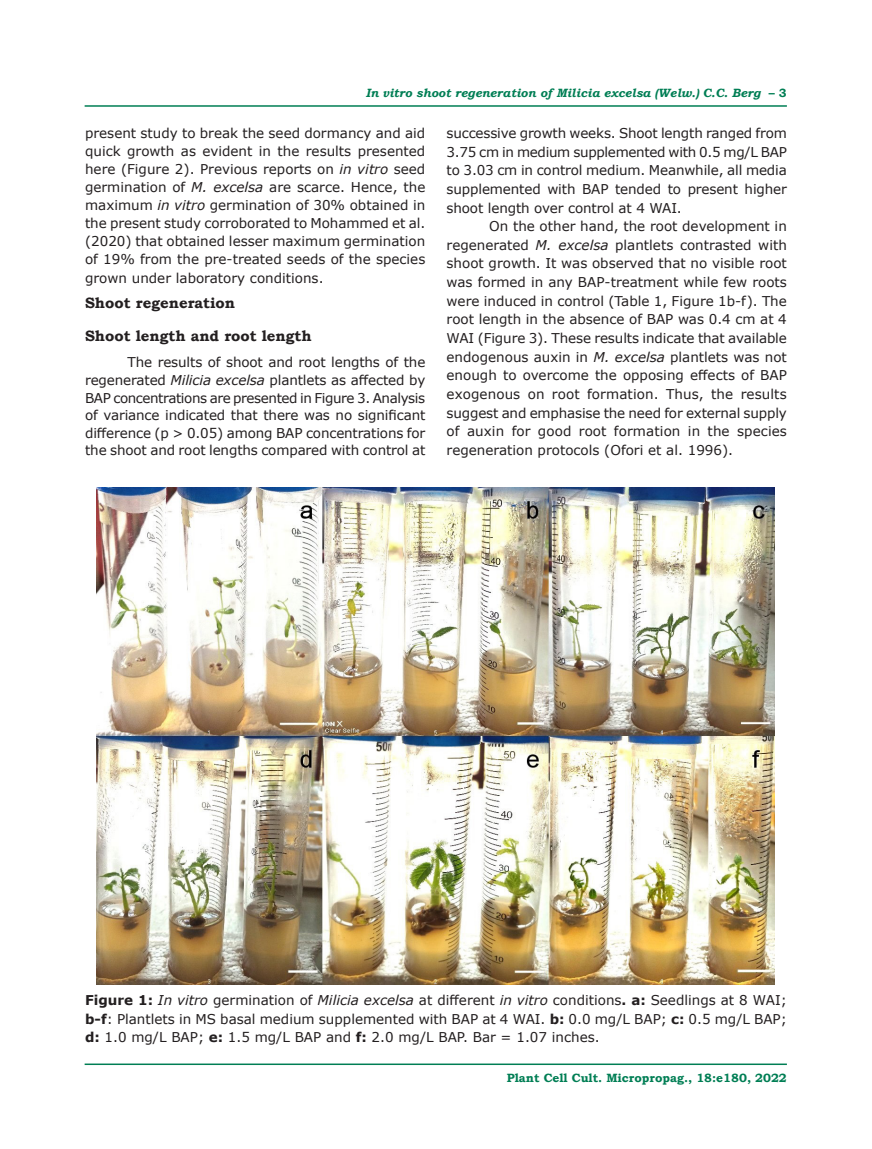
<style>
.page{position:relative;width:872px;height:1149px;background:#fff}
.page>*{position:absolute;margin:0;border:0;box-sizing:border-box;transform-origin:0 0}
.Subtítulo_Art{font:700 15px "Bookman Old Style";color:#231f20}
.Corpo_de_Texto_Art{font:13.5px/18.6px "Verdana";letter-spacing:-.01em;color:#231f20;text-align:justify}
.Titulo_tab_e_fig{font:13.5px/18px "Verdana";color:#231f20;text-align:justify}
.t1{font:italic 700 12px "Bookman Old Style";color:#007e54}
.t2{font:700 12px "Bookman Old Style";color:#007e54}
.s1{font-style:normal}
.s2{font-style:italic}
.s3{font-weight:700}
</style>
<div class="page">
<hr style="left:85px;top:1063px;width:702px;height:1px;background:#007e54">
<hr style="left:85px;top:105px;width:702px;height:2px;background:#007e54">
<img style="left:97px;top:487px;width:677px;height:497px">
<p class="t1" style="left:366px;top:84px;width:422px">In vitro shoot regeneration of Milicia excelsa (Welw.) C.C. Berg <span class="s1">– 3</span></p>
<p class="Corpo_de_Texto_Art" style="left:85px;top:124px;width:342px;line-height:18px">present study to break the seed dormancy and aid quick growth as evident in the results presented here (Figure 2). Previous reports on <span class="s2">in vitro</span> seed germination of <span class="s2">M. excelsa</span> are scarce. Hence, the maximum <span class="s2">in vitro</span> germination of 30% obtained in the present study corroborated to Mohammed et al. (2020) that obtained lesser maximum germination of 19% from the pre-treated seeds of the species grown under laboratory conditions.</p>
<p class="Subtítulo_Art" style="left:85px;top:291px;width:151px">Shoot regeneration</p>
<p class="Subtítulo_Art" style="left:85px;top:325px;width:228px">Shoot length and root length</p>
<p class="Corpo_de_Texto_Art" style="left:85px;top:353px;width:342px;line-height:17.5px;text-indent:43px">The results of shoot and root lengths of the regenerated <span class="s2">Milicia excelsa</span> plantlets as affected by BAP concentrations are presented in Figure 3. Analysis of variance indicated that there was no significant difference (p &gt; 0.05) among BAP concentrations for the shoot and root lengths compared with control at</p>
<p class="Corpo_de_Texto_Art" style="left:446px;top:124px;width:342px">successive growth weeks. Shoot length ranged from 3.75 cm in medium supplemented with 0.5 mg/L BAP to 3.03 cm in control medium. Meanwhile, all media supplemented with BAP tended to present higher shoot length over control at 4 WAI.</p>
<p class="Corpo_de_Texto_Art" style="left:446px;top:217px;width:342px;text-indent:43px">On the other hand, the root development in regenerated <span class="s2">M. excelsa</span> plantlets contrasted with shoot growth. It was observed that no visible root was formed in any BAP-treatment while few roots were induced in control (Table 1, Figure 1b-f). The root length in the absence of BAP was 0.4 cm at 4<br>WAI (Figure 3). These results indicate that available endogenous auxin in <span class="s2">M. excelsa</span> plantlets was not enough to overcome the opposing effects of BAP exogenous on root formation. Thus, the results suggest and emphasise the need for external supply of auxin for good root formation in the species regeneration protocols (Ofori et al. 1996).</p>
<p class="Titulo_tab_e_fig" style="left:85px;top:991px;width:703px"><span class="s3">Figure 1:</span> <span class="s2">In vitro</span> germination of <span class="s2">Milicia excelsa</span> at different <span class="s2">in vitro</span> conditions<span class="s3">. a:</span> Seedlings at 8 WAI; <span class="s3">b-f</span>: Plantlets in MS basal medium supplemented with BAP at 4 WAI. <span class="s3">b:</span> 0.0 mg/L BAP; <span class="s3">c:</span> 0.5 mg/L BAP; <span class="s3">d:</span> 1.0 mg/L BAP; <span class="s3">e:</span> 1.5 mg/L BAP and <span class="s3">f:</span> 2.0 mg/L BAP. Bar = 1.07 inches.</p>
<p class="t2" style="left:507px;top:1068px;width:281px">Plant Cell Cult. Micropropag., 18:e180, 2022</p>
</div>
